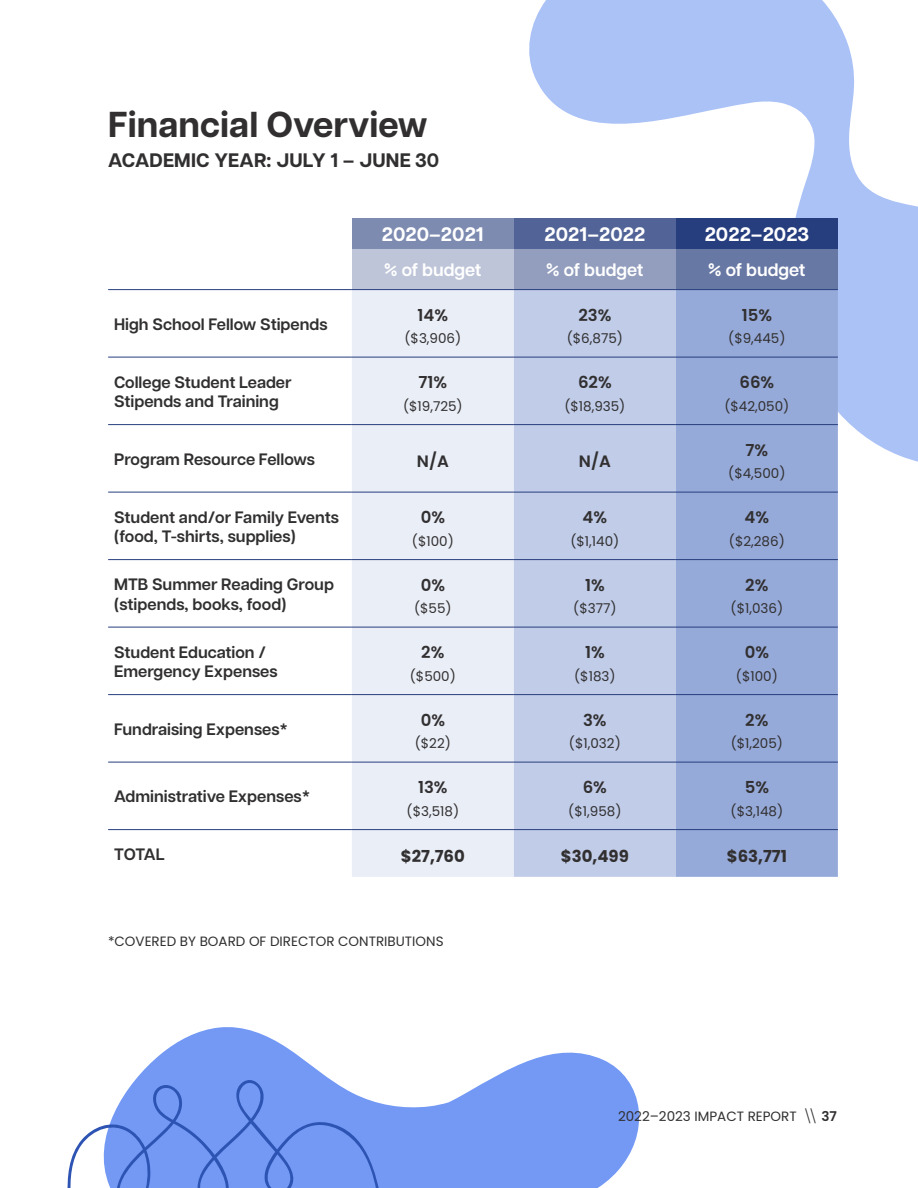
<style>
.page{position:relative;width:918px;height:1188px;background:#fff}
.page>*{position:absolute;margin:0;border:0;box-sizing:border-box;transform-origin:0 0}
.Smallest_section_titles_24pt{font:700 36px "Articulat CF";color:#312f30}
.Table_-_Header{font:700 19.5px "Articulat CF";color:#fff}
.Bold_Subhead_13pt{font:700 19.5px "Articulat CF";letter-spacing:.01em;color:#312f30}
.Table_-_Sub-Header{font:600 18px "Articulat CF";color:#fff}
.Table_-_category{font:600 16.5px/19.8px "Articulat CF";color:#312f30}
.Table_-_text_semibold_11pt{font:600 16.5px "Poppins";color:#312f30}
.Table_-_text_semibold_11pt-2{font:700 16.5px "Poppins";color:#312f30}
.Table_-_text_semibold_11pt-3{font:13.5px "Poppins";color:#312f30}
.captions{font:13.5px "Poppins";color:#312f30}
.s1{font-weight:300}
.s2{font-weight:600}
</style>
<div class="page">
<svg style="left:138px;top:1027px;width:501px;height:161px;fill:#7399f5"></svg>
<svg style="left:67px;top:1076px;width:316px;height:112px"></svg>
<svg style="left:529px;top:0;width:389px;height:462px;fill:#abc2f7"></svg>
<div style="left:352px;top:218px;width:162px;height:31px;background:#7d8bb1"></div>
<div style="left:514px;top:218px;width:162px;height:31px;background:#526497"></div>
<div style="left:676px;top:218px;width:162px;height:31px;background:#273e7e"></div>
<div style="left:352px;top:249px;width:162px;height:41px;background:#bec5d8"></div>
<div style="left:514px;top:249px;width:162px;height:41px;background:#939ebe"></div>
<div style="left:676px;top:249px;width:162px;height:41px;background:#6878a4"></div>
<div style="left:352px;top:290px;width:162px;height:587px;background:#eaeef7"></div>
<div style="left:514px;top:290px;width:162px;height:587px;background:#c0cce8"></div>
<div style="left:676px;top:290px;width:162px;height:587px;background:#96aad9"></div>
<hr style="left:108px;top:357px;width:244px;height:1px;background:#273e7e">
<hr style="left:352px;top:357px;width:162px;height:1px;background:#273e7e">
<hr style="left:514px;top:357px;width:162px;height:1px;background:#273e7e">
<hr style="left:676px;top:357px;width:162px;height:1px;background:#273e7e">
<hr style="left:108px;top:424px;width:244px;height:1px;background:#273e7e">
<hr style="left:352px;top:424px;width:162px;height:1px;background:#273e7e">
<hr style="left:514px;top:424px;width:162px;height:1px;background:#273e7e">
<hr style="left:676px;top:424px;width:162px;height:1px;background:#273e7e">
<hr style="left:108px;top:492px;width:244px;height:1px;background:#273e7e">
<hr style="left:352px;top:492px;width:162px;height:1px;background:#273e7e">
<hr style="left:514px;top:492px;width:162px;height:1px;background:#273e7e">
<hr style="left:676px;top:492px;width:162px;height:1px;background:#273e7e">
<hr style="left:108px;top:559px;width:244px;height:1px;background:#273e7e">
<hr style="left:352px;top:559px;width:162px;height:1px;background:#273e7e">
<hr style="left:514px;top:559px;width:162px;height:1px;background:#273e7e">
<hr style="left:676px;top:559px;width:162px;height:1px;background:#273e7e">
<hr style="left:108px;top:627px;width:244px;height:1px;background:#273e7e">
<hr style="left:352px;top:627px;width:162px;height:1px;background:#273e7e">
<hr style="left:514px;top:627px;width:162px;height:1px;background:#273e7e">
<hr style="left:676px;top:627px;width:162px;height:1px;background:#273e7e">
<hr style="left:108px;top:694px;width:244px;height:1px;background:#273e7e">
<hr style="left:352px;top:694px;width:162px;height:1px;background:#273e7e">
<hr style="left:514px;top:694px;width:162px;height:1px;background:#273e7e">
<hr style="left:676px;top:694px;width:162px;height:1px;background:#273e7e">
<hr style="left:108px;top:762px;width:244px;height:1px;background:#273e7e">
<hr style="left:352px;top:762px;width:162px;height:1px;background:#273e7e">
<hr style="left:514px;top:762px;width:162px;height:1px;background:#273e7e">
<hr style="left:676px;top:762px;width:162px;height:1px;background:#273e7e">
<hr style="left:108px;top:829px;width:244px;height:1px;background:#273e7e">
<hr style="left:352px;top:829px;width:162px;height:1px;background:#273e7e">
<hr style="left:514px;top:829px;width:162px;height:1px;background:#273e7e">
<hr style="left:676px;top:829px;width:162px;height:1px;background:#273e7e">
<hr style="left:108px;top:289px;width:244px;height:1px;background:#273e7e">
<hr style="left:352px;top:289px;width:162px;height:1px;background:#273e7e">
<hr style="left:514px;top:289px;width:162px;height:1px;background:#273e7e">
<hr style="left:676px;top:289px;width:162px;height:1px;background:#273e7e">
<p class="Smallest_section_titles_24pt" style="left:108px;top:98px;width:321px">Financial Overview</p>
<p class="Bold_Subhead_13pt" style="left:108px;top:146px;width:333px">ACADEMIC YEAR: JULY 1 – JUNE 30</p>
<p class="Table_-_category" style="left:114px;top:314px;width:215px">High School Fellow Stipends</p>
<p class="Table_-_Header" style="left:382px;top:220px;width:104px">2020–2021</p>
<p class="Table_-_Header" style="left:544px;top:220px;width:102px">2021–2022</p>
<p class="Table_-_Header" style="left:705px;top:220px;width:106px">2022–2023</p>
<p class="Table_-_Sub-Header" style="left:384px;top:257px;width:99px">% of budget</p>
<p class="Table_-_Sub-Header" style="left:546px;top:257px;width:99px">% of budget</p>
<p class="Table_-_Sub-Header" style="left:708px;top:257px;width:99px">% of budget</p>
<p class="Table_-_text_semibold_11pt" style="left:418px;top:305px;width:32px">14%</p>
<p class="Table_-_text_semibold_11pt-3" style="left:404px;top:331px;width:58px">($3,906)</p>
<p class="Table_-_text_semibold_11pt" style="left:578px;top:305px;width:35px">23%</p>
<p class="Table_-_text_semibold_11pt-3" style="left:567px;top:331px;width:58px">($6,875)</p>
<p class="Table_-_text_semibold_11pt" style="left:742px;top:305px;width:32px">15%</p>
<p class="Table_-_text_semibold_11pt-3" style="left:728px;top:331px;width:59px">($9,445)</p>
<p class="Table_-_category" style="left:114px;top:371px;width:179px">College Student Leader<br>Stipends and Training</p>
<p class="Table_-_text_semibold_11pt" style="left:419px;top:373px;width:30px">71%</p>
<p class="Table_-_text_semibold_11pt-3" style="left:403px;top:398px;width:61px">($19,725)</p>
<p class="Table_-_text_semibold_11pt" style="left:578px;top:373px;width:35px">62%</p>
<p class="Table_-_text_semibold_11pt-3" style="left:564px;top:398px;width:63px">($18,935)</p>
<p class="Table_-_category" style="left:114px;top:449px;width:203px">Program Resource Fellows</p>
<p class="Table_-_text_semibold_11pt" style="left:417px;top:452px;width:33px">N/A</p>
<p class="Table_-_text_semibold_11pt" style="left:579px;top:452px;width:33px">N/A</p>
<p class="Table_-_category" style="left:114px;top:506px;width:226px">Student and/or Family Events (food, T-shirts, supplies)</p>
<p class="Table_-_text_semibold_11pt" style="left:421px;top:508px;width:26px">0%</p>
<p class="Table_-_text_semibold_11pt-3" style="left:412px;top:533px;width:43px">($100)</p>
<p class="Table_-_category" style="left:114px;top:574px;width:221px">MTB Summer Reading Group (stipends, books, food)</p>
<p class="Table_-_text_semibold_11pt" style="left:421px;top:575px;width:26px">0%</p>
<p class="Table_-_text_semibold_11pt-3" style="left:414px;top:601px;width:39px">($55)</p>
<p class="Table_-_category" style="left:114px;top:641px;width:165px">Student Education /<br>Emergency Expenses</p>
<p class="Table_-_text_semibold_11pt" style="left:421px;top:643px;width:25px">2%</p>
<p class="Table_-_text_semibold_11pt-3" style="left:410px;top:668px;width:48px">($500)</p>
<p class="Table_-_category" style="left:114px;top:719px;width:175px">Fundraising Expenses*</p>
<p class="Table_-_category" style="left:114px;top:786px;width:198px">Administrative Expenses*</p>
<p class="Table_-_text_semibold_11pt" style="left:421px;top:710px;width:26px">0%</p>
<p class="Table_-_text_semibold_11pt-3" style="left:415px;top:736px;width:38px">($22)</p>
<p class="Table_-_text_semibold_11pt" style="left:418px;top:778px;width:31px">13%</p>
<p class="Table_-_text_semibold_11pt-3" style="left:407px;top:803px;width:54px">($3,518)</p>
<p class="Table_-_text_semibold_11pt" style="left:583px;top:508px;width:26px">4%</p>
<p class="Table_-_text_semibold_11pt-3" style="left:570px;top:533px;width:50px">($1,140)</p>
<p class="Table_-_text_semibold_11pt" style="left:585px;top:575px;width:21px">1%</p>
<p class="Table_-_text_semibold_11pt-3" style="left:573px;top:601px;width:45px">($377)</p>
<p class="Table_-_text_semibold_11pt" style="left:585px;top:643px;width:21px">1%</p>
<p class="Table_-_text_semibold_11pt-3" style="left:574px;top:668px;width:43px">($183)</p>
<p class="Table_-_text_semibold_11pt" style="left:583px;top:710px;width:25px">3%</p>
<p class="Table_-_text_semibold_11pt-3" style="left:569px;top:736px;width:53px">($1,032)</p>
<p class="Table_-_text_semibold_11pt" style="left:583px;top:778px;width:26px">6%</p>
<p class="Table_-_text_semibold_11pt-3" style="left:568px;top:803px;width:55px">($1,958)</p>
<p class="Table_-_text_semibold_11pt" style="left:739px;top:373px;width:36px">66%</p>
<p class="Table_-_text_semibold_11pt-3" style="left:724px;top:398px;width:67px">($42,050)</p>
<p class="Table_-_text_semibold_11pt" style="left:746px;top:440px;width:24px">7%</p>
<p class="Table_-_text_semibold_11pt-3" style="left:728px;top:466px;width:59px">($4,500)</p>
<p class="Table_-_text_semibold_11pt" style="left:745px;top:508px;width:26px">4%</p>
<p class="Table_-_text_semibold_11pt-3" style="left:729px;top:533px;width:57px">($2,286)</p>
<p class="Table_-_text_semibold_11pt" style="left:745px;top:575px;width:25px">2%</p>
<p class="Table_-_text_semibold_11pt-3" style="left:731px;top:601px;width:54px">($1,036)</p>
<p class="Table_-_text_semibold_11pt" style="left:745px;top:643px;width:26px">0%</p>
<p class="Table_-_text_semibold_11pt-3" style="left:736px;top:668px;width:43px">($100)</p>
<p class="Table_-_text_semibold_11pt" style="left:745px;top:710px;width:25px">2%</p>
<p class="Table_-_text_semibold_11pt-3" style="left:731px;top:736px;width:54px">($1,205)</p>
<p class="Table_-_text_semibold_11pt" style="left:745px;top:778px;width:26px">5%</p>
<p class="Table_-_text_semibold_11pt-3" style="left:731px;top:803px;width:54px">($3,148)</p>
<p class="Table_-_category" style="left:114px;top:844px;width:52px">TOTAL</p>
<p class="Table_-_text_semibold_11pt-2" style="left:401px;top:847px;width:65px">$27,760</p>
<p class="Table_-_text_semibold_11pt-2" style="left:561px;top:847px;width:69px">$30,499</p>
<p class="Table_-_text_semibold_11pt-2" style="left:727px;top:847px;width:61px">$63,771</p>
<p class="captions" style="left:108px;top:934px;width:337px">*COVERED BY BOARD OF DIRECTOR CONTRIBUTIONS</p>
<p class="captions" style="left:618px;top:1109px;width:220px">2022–2023 IMPACT REPORT <span class="s1">\\</span> <span class="s2">37</span></p>
</div>
